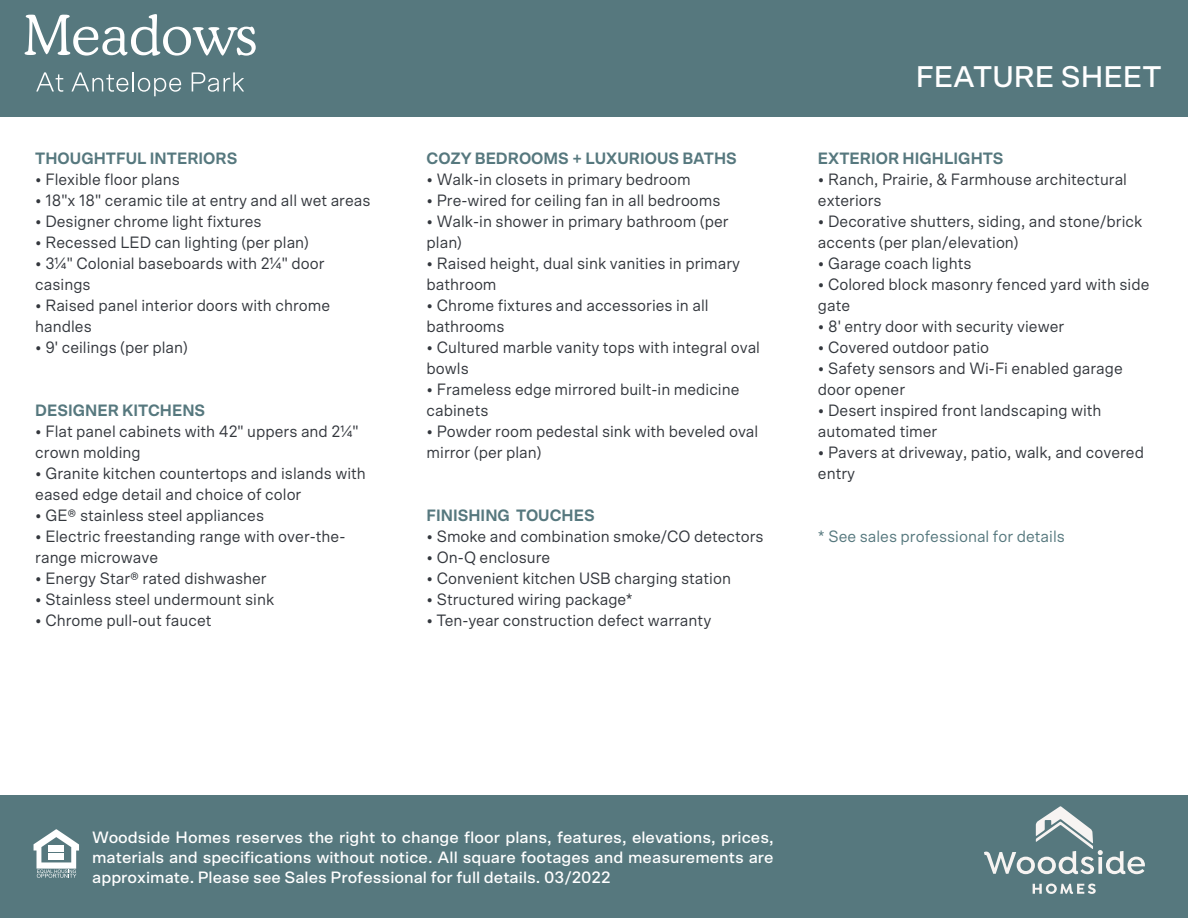
<style>
.page{position:relative;width:1188px;height:918px;background:#fff}
.page>*{position:absolute;margin:0;border:0;box-sizing:border-box;transform-origin:0 0}
.t1{font:500 30px "Scto Grotesk A";color:#fff}
.t2{font:16.5px/21px "Scto Grotesk A";color:#33373d;scale:.95 1}
.t3{font:500 16.5px/20.2px "Scto Grotesk A";color:#fff;text-align:justify}
.t4{font:700 16.5px "Scto Grotesk A";color:#56787e;scale:.95 1}
.t5{font:16.5px "Scto Grotesk A";color:#56787e;scale:.95 1}
</style>
<div class="page">
<div style="left:0;top:795px;width:1188px;height:123px;background:#56787e"></div>
<div style="left:0;top:0;width:1188px;height:117px;background:#56787e"></div>
<svg style="left:34px;top:829px;width:45px;height:49px"></svg>
<svg style="left:1033px;top:884px;width:63px;height:10px"></svg>
<svg style="left:984px;top:806px;width:161px;height:68px"></svg>
<svg style="left:25px;top:14px;width:231px;height:42px"></svg>
<svg style="left:36px;top:72px;width:27px;height:20px"></svg>
<svg style="left:71px;top:72px;width:110px;height:24px"></svg>
<svg style="left:192px;top:72px;width:52px;height:20px"></svg>
<p class="t4" style="left:35px;top:148px;width:214px">THOUGHTFUL INTERIORS</p>
<p class="t2" style="left:35px;top:169px;width:154px">• Flexible floor plans</p>
<p class="t2" style="left:35px;top:190px;width:354px">• 18"x 18" ceramic tile at entry and all wet areas</p>
<p class="t2" style="left:35px;top:211px;width:240px">• Designer chrome light fixtures</p>
<p class="t2" style="left:35px;top:232px;width:290px">• Recessed LED can lighting (per plan)</p>
<p class="t2" style="left:35px;top:253px;width:306px">• 3¼" Colonial baseboards with 2¼" door casings</p>
<p class="t2" style="left:35px;top:295px;width:312px">• Raised panel interior doors with chrome handles</p>
<p class="t2" style="left:35px;top:337px;width:162px">• 9' ceilings (per plan)</p>
<p class="t4" style="left:35px;top:400px;width:180px">DESIGNER KITCHENS</p>
<p class="t2" style="left:35px;top:421px;width:342px">• Flat panel cabinets with 42" uppers and 2¼" crown molding</p>
<p class="t2" style="left:35px;top:463px;width:350px">• Granite kitchen countertops and islands with eased edge detail and choice of color</p>
<p class="t2" style="left:35px;top:505px;width:242px">• GE® stainless steel appliances</p>
<p class="t2" style="left:35px;top:526px;width:328px">• Electric freestanding range with over-the&shy;range microwave</p>
<p class="t2" style="left:35px;top:568px;width:245px">• Energy Star® rated dishwasher</p>
<p class="t2" style="left:35px;top:589px;width:253px">• Stainless steel undermount sink</p>
<p class="t2" style="left:35px;top:610px;width:187px">• Chrome pull-out faucet</p>
<p class="t4" style="left:427px;top:148px;width:328px">COZY BEDROOMS + LUXURIOUS BATHS</p>
<p class="t2" style="left:427px;top:169px;width:279px">• Walk-in closets in primary bedroom</p>
<p class="t2" style="left:427px;top:190px;width:311px">• Pre-wired for ceiling fan in all bedrooms</p>
<p class="t2" style="left:427px;top:211px;width:319px">• Walk-in shower in primary bathroom (per plan)</p>
<p class="t2" style="left:427px;top:253px;width:332px">• Raised height, dual sink vanities in primary bathroom</p>
<p class="t2" style="left:427px;top:295px;width:298px">• Chrome fixtures and accessories in all bathrooms</p>
<p class="t2" style="left:427px;top:337px;width:352px">• Cultured marble vanity tops with integral oval bowls</p>
<p class="t2" style="left:427px;top:379px;width:331px">• Frameless edge mirrored built-in medicine cabinets</p>
<p class="t2" style="left:427px;top:421px;width:351px">• Powder room pedestal sink with beveled oval mirror (per plan)</p>
<p class="t4" style="left:427px;top:505px;width:178px">FINISHING TOUCHES</p>
<p class="t2" style="left:427px;top:526px;width:356px">• Smoke and combination smoke/CO detectors</p>
<p class="t2" style="left:427px;top:547px;width:132px">• On-Q enclosure</p>
<p class="t2" style="left:427px;top:568px;width:322px">• Convenient kitchen USB charging station</p>
<p class="t2" style="left:427px;top:589px;width:219px">• Structured wiring package*</p>
<p class="t2" style="left:427px;top:610px;width:301px">• Ten-year construction defect warranty</p>
<h1 class="t1" style="left:916px;top:59px;width:247px">FEATURE SHEET</h1>
<p class="t4" style="left:818px;top:148px;width:197px">EXTERIOR HIGHLIGHTS</p>
<p class="t2" style="left:818px;top:169px;width:327px">• Ranch, Prairie, &amp; Farmhouse architectural exteriors</p>
<p class="t2" style="left:818px;top:211px;width:343px">• Decorative shutters, siding, and stone/brick accents (per plan/elevation)</p>
<p class="t2" style="left:818px;top:253px;width:163px">• Garage coach lights</p>
<p class="t2" style="left:818px;top:274px;width:350px">• Colored block masonry fenced yard with side gate</p>
<p class="t2" style="left:818px;top:316px;width:261px">• 8' entry door with security viewer</p>
<p class="t2" style="left:818px;top:337px;width:182px">• Covered outdoor patio</p>
<p class="t2" style="left:818px;top:358px;width:322px">• Safety sensors and Wi-Fi enabled garage door opener</p>
<p class="t2" style="left:818px;top:400px;width:300px">• Desert inspired front landscaping with automated timer</p>
<p class="t2" style="left:818px;top:442px;width:345px">• Pavers at driveway, patio, walk, and covered entry</p>
<p class="t5" style="left:818px;top:527px;width:261px">* See sales professional for details</p>
<p class="t3" style="left:92px;top:827px;width:683px">Woodside Homes reserves the right to change floor plans, features, elevations, prices, materials and specifications without notice. All square footages and measurements are approximate. Please see Sales Professional for full details. 03/2022</p>
</div>
